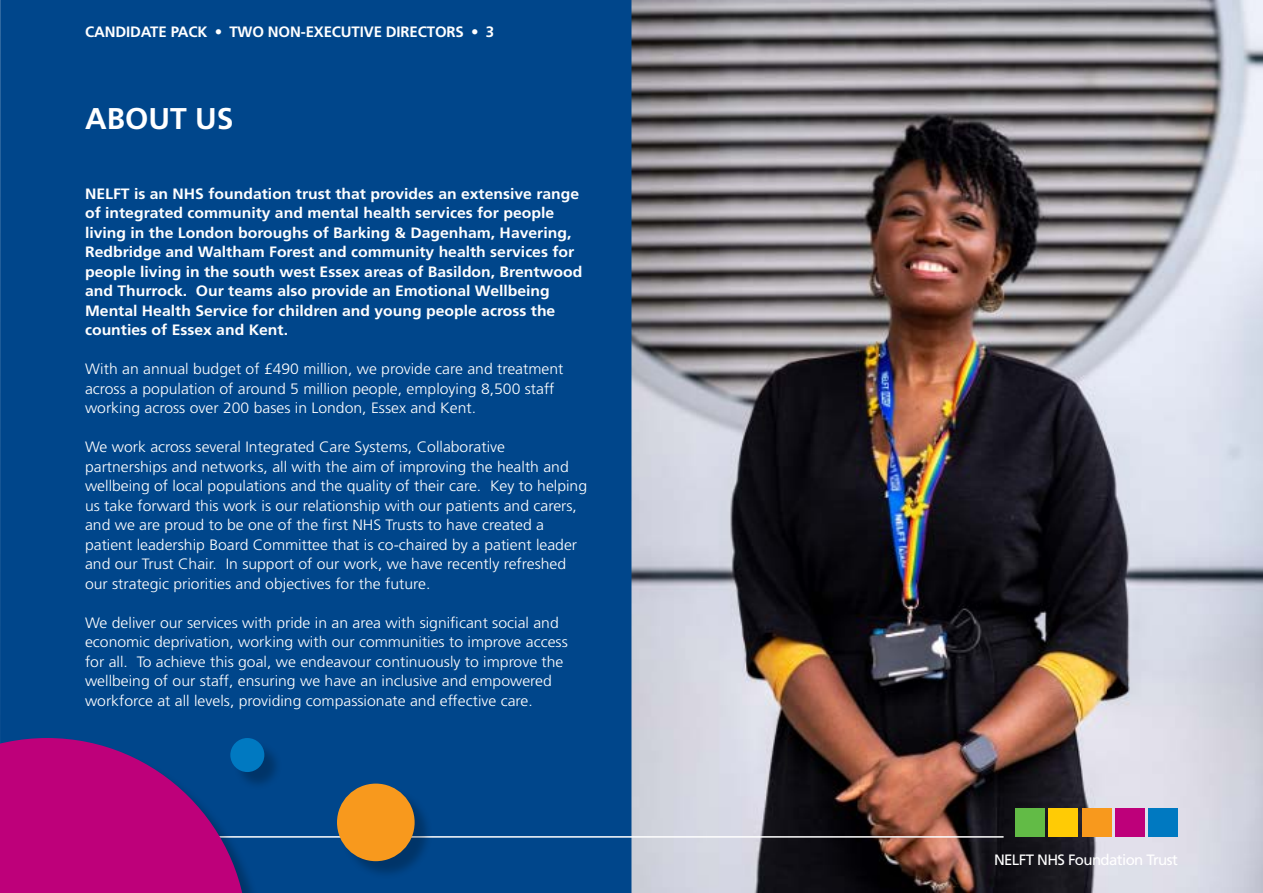
<style>
.page{position:relative;width:1263px;height:893px;background:#fff}
.page>*{position:absolute;margin:0;border:0;box-sizing:border-box;transform-origin:0 0}
.t1{font:700 30px "Frutiger LT Std";color:#fff}
.t2{font:300 15px/19.5px "Frutiger LT Std";color:#fff;scale:1.05 1}
.t3{font:700 15px/19.5px "Frutiger LT Std";color:#fff;scale:1.05 1}
.t4{font:700 15px "Frutiger LT Std";color:#fff}
.t5{font:15px "Frutiger LT Std";letter-spacing:-.04em;color:#fff}
</style>
<div class="page">
<img style="left:631px;top:0;width:632px;height:893px">
<div style="left:0;top:0;width:631px;height:893px;background:#00468b"></div>
<div style="left:1015px;top:808px;width:30px;height:29px;background:#62bb46"></div>
<div style="left:1049px;top:808px;width:29px;height:29px;background:#ffcb05"></div>
<div style="left:1082px;top:808px;width:29px;height:29px;background:#f8991d"></div>
<div style="left:1115px;top:808px;width:30px;height:29px;background:#be007a"></div>
<div style="left:1148px;top:808px;width:30px;height:29px;background:#0079c1"></div>
<hr style="left:0;top:836px;width:1003px;height:2px;background:#fff">
<div style="left:339px;top:786px;width:94px;height:94px;background:#000;opacity:.25"></div>
<div style="left:337px;top:784px;width:78px;height:77px;background:#f8991d;border-radius:50%"></div>
<div style="left:0;top:740px;width:266px;height:153px;background:#00468b"></div>
<svg style="left:0;top:738px;width:247px;height:155px"></svg>
<div style="left:233px;top:740px;width:50px;height:51px;background:#000;opacity:.25"></div>
<div style="left:230px;top:738px;width:34px;height:34px;background:#0079c1;border-radius:50%"></div>
<p class="t4" style="left:85px;top:23px;width:411px">CANDIDATE PACK • TWO NON-EXECUTIVE DIRECTORS • 3</p>
<h1 class="t1" style="left:85px;top:101px;width:150px">ABOUT US</h1>
<p class="t3" style="left:85px;top:184px;width:475px">NELFT is an NHS foundation trust that provides an extensive range of integrated community and mental health services for people living in the London boroughs of Barking &amp; Dagenham, Havering, Redbridge and Waltham Forest and community health services for people living in the south west Essex areas of Basildon, Brentwood and Thurrock. Our teams also provide an Emotional Wellbeing Mental Health Service for children and young people across the counties of Essex and Kent.</p>
<p class="t2" style="left:85px;top:359px;width:457px">With an annual budget of £490 million, we provide care and treatment across a population of around 5 million people, employing 8,500 staff working across over 200 bases in London, Essex and Kent.</p>
<p class="t2" style="left:85px;top:437px;width:480px">We work across several Integrated Care Systems, Collaborative partnerships and networks, all with the aim of improving the health and wellbeing of local populations and the quality of their care. Key to helping us take forward this work is our relationship with our patients and carers, and we are proud to be one of the first NHS Trusts to have created a patient leadership Board Committee that is co-chaired by a patient leader and our Trust Chair. In support of our work, we have recently refreshed our strategic priorities and objectives for the future.</p>
<p class="t2" style="left:85px;top:613px;width:461px">We deliver our services with pride in an area with significant social and economic deprivation, working with our communities to improve access for all. To achieve this goal, we endeavour continuously to improve the wellbeing of our staff, ensuring we have an inclusive and empowered workforce at all levels, providing compassionate and effective care.</p>
<p class="t5" style="left:994px;top:851px;width:185px">NELFT NHS Foundation Trust</p>
</div>
